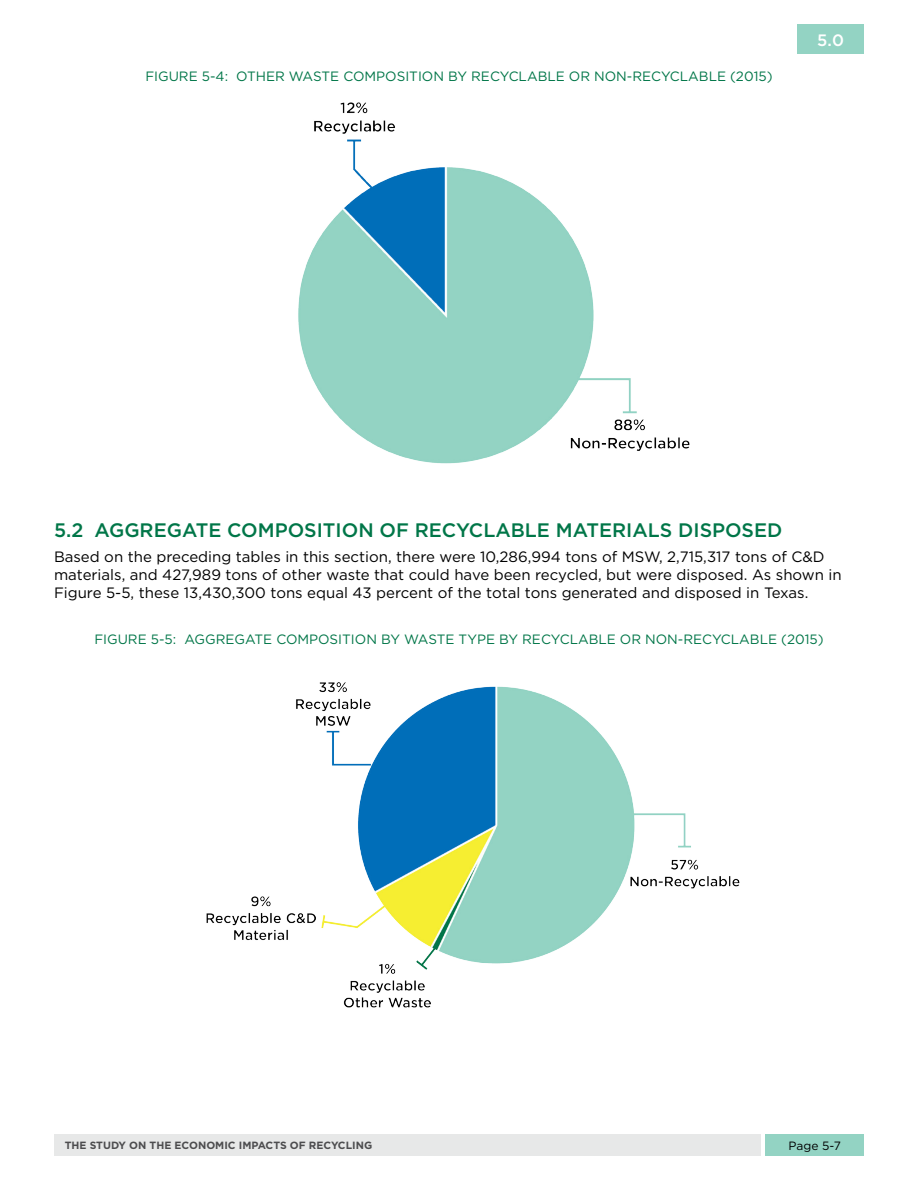
<style>
.page{position:relative;width:918px;height:1188px;background:#fff}
.page>*{position:absolute;margin:0;border:0;box-sizing:border-box;transform-origin:0 0}
.t1{font:500 19.5px "Gotham";color:#007648}
.t2{font:500 16.5px "Gotham";color:#fff}
.t3{font:15px/18px "Gotham";color:#000}
.t4{font:13.5px "Gotham";color:#007648}
.t5{font:12px "Gotham";color:#000}
.t6{font:700 10.5px "Gotham";color:#4d4d4f}
</style>
<div class="page">
<div style="left:766px;top:1134px;width:98px;height:22px;background:#93d3c3"></div>
<div style="left:797px;top:24px;width:67px;height:30px;background:#93d3c3"></div>
<div style="left:54px;top:1134px;width:707px;height:22px;background:#e7e8e8"></div>
<img style="left:298px;top:102px;width:392px;height:362px">
<img style="left:206px;top:682px;width:534px;height:326px">
<p class="t4" style="left:145px;top:67px;width:629px">FIGURE 5-4: OTHER WASTE COMPOSITION BY RECYCLABLE OR NON-RECYCLABLE (2015)</p>
<p class="t2" style="left:817px;top:29px;width:28px">5.0</p>
<h1 class="t1" style="left:54px;top:517px;width:730px">5.2 AGGREGATE COMPOSITION OF RECYCLABLE MATERIALS DISPOSED</h1>
<p class="t3" style="left:54px;top:547px;width:789px">Based on the preceding tables in this section, there were 10,286,994 tons of MSW, 2,715,317 tons of C&amp;D materials, and 427,989 tons of other waste that could have been recycled, but were disposed. As shown in<br>Figure 5-5, these 13,430,300 tons equal 43 percent of the total tons generated and disposed in Texas.</p>
<p class="t4" style="left:94px;top:630px;width:731px">FIGURE 5-5: AGGREGATE COMPOSITION BY WASTE TYPE BY RECYCLABLE OR NON-RECYCLABLE (2015)</p>
<p class="t6" style="left:65px;top:1139px;width:309px">THE STUDY ON THE ECONOMIC IMPACTS OF RECYCLING</p>
<p class="t5" style="left:789px;top:1138px;width:54px">Page 5-7</p>
</div>
